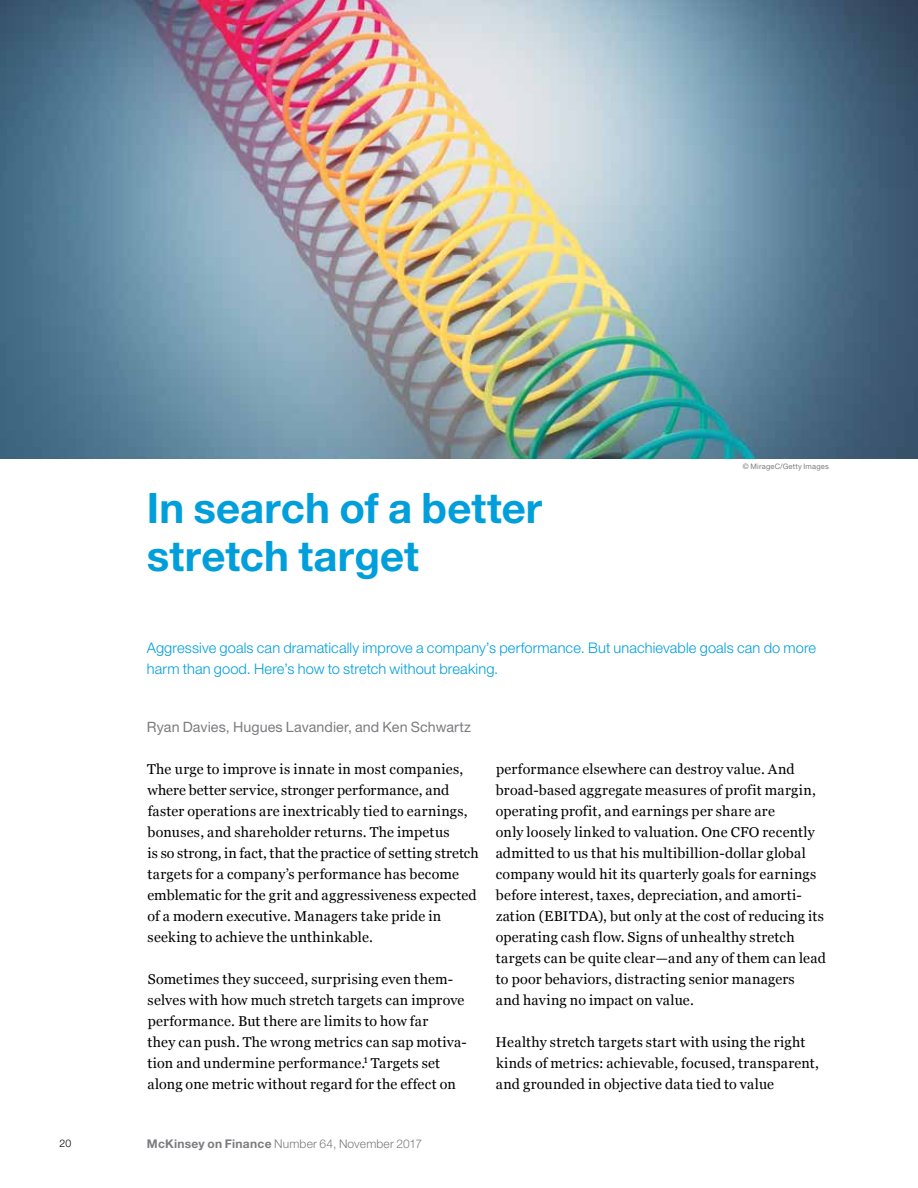
<style>
.page{position:relative;width:918px;height:1188px;background:#fff}
.page>*{position:absolute;margin:0;border:0;box-sizing:border-box;transform-origin:0 0}
.t1{font:700 42px/48px "Helvetica Neue LT Std";color:#009fdb}
.t2{font:300 14.7px/21px "Helvetica Neue LT Std";letter-spacing:.005em;color:#009fdb}
.t3{font:14.25px/21px "Georgia";letter-spacing:.015em;color:#000}
.t4{font:14.25px "Helvetica Neue LT Std";letter-spacing:.01em;color:#7b7c7f}
.t5{font:300 12px "Helvetica Neue LT Std";letter-spacing:.015em;color:#7b7c7f}
.t6{font:300 10.5px "Helvetica Neue LT Std";color:#000}
.t7{font:7.5px "Helvetica Neue LT Std";letter-spacing:.025em;color:#7b7c7f}
.s1{font-weight:700}
</style>
<div class="page">
<img style="left:0;top:0;width:918px;height:458px">
<h1 class="t1" style="left:147px;top:484px;width:397px">In search of a better stretch target</h1>
<p class="t7" style="left:743px;top:461px;width:87px">© MirageC/Getty Images</p>
<p class="t2" style="left:147px;top:637px;width:671px">Aggressive goals can dramatically improve a company’s performance. But unachievable goals can do more harm than good. Here’s how to stretch without breaking.</p>
<p class="t4" style="left:147px;top:718px;width:326px">Ryan Davies, Hugues Lavandier, and Ken Schwartz</p>
<p class="t3" style="left:147px;top:758px;width:333px">The urge to improve is innate in most companies, where better service, stronger performance, and faster operations are inextricably tied to earnings, bonuses, and shareholder returns. The impetus<br>is so strong, in fact, that the practice of setting stretch targets for a company’s performance has become emblematic for the grit and aggressiveness expected of a modern executive. Managers take pride in seeking to achieve the unthinkable.</p>
<p class="t3" style="left:147px;top:968px;width:321px">Sometimes they succeed, surprising even them&shy;selves with how much stretch targets can improve performance. But there are limits to how far<br>they can push. The wrong metrics can sap motiva&shy;tion and undermine performance.<sup>1</sup> Targets set along one metric without regard for the effect on</p>
<p class="t3" style="left:496px;top:758px;width:332px">performance elsewhere can destroy value. And broad-based aggregate measures of profit margin, operating profit, and earnings per share are<br>only loosely linked to valuation. One CFO recently admitted to us that his multibillion-dollar global company would hit its quarterly goals for earnings before interest, taxes, depreciation, and amorti&shy;zation (EBITDA), but only at the cost of reducing its operating cash flow. Signs of unhealthy stretch targets can be quite clear—and any of them can lead to poor behaviors, distracting senior managers<br>and having no impact on value.</p>
<p class="t3" style="left:496px;top:1031px;width:325px">Healthy stretch targets start with using the right kinds of metrics: achievable, focused, transparent, and grounded in objective data tied to value</p>
<p class="t6" style="left:60px;top:1137px;width:13px">20</p>
<p class="t5" style="left:147px;top:1136px;width:277px"><span class="s1">McKinsey on Finance</span> Number 64, November 2017</p>
</div>
